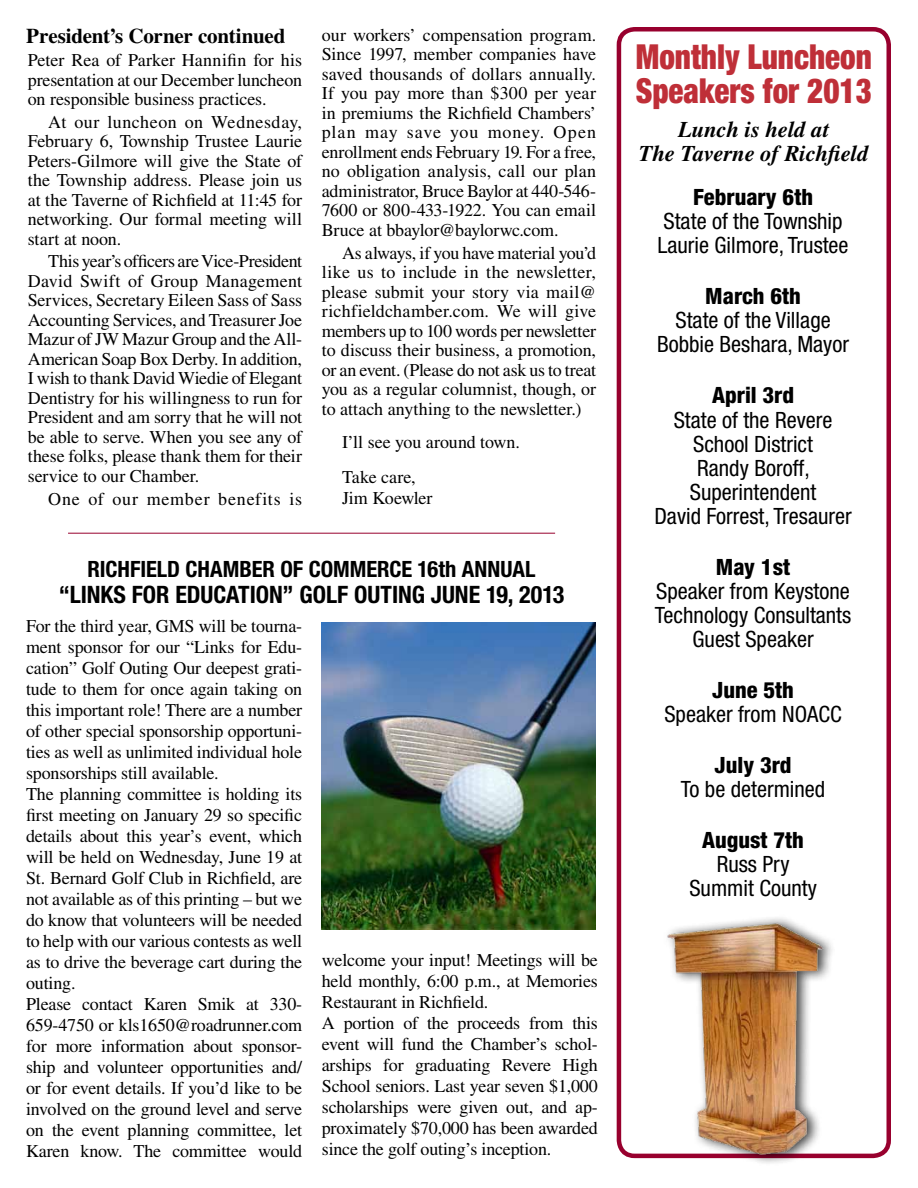
<style>
.page{position:relative;width:918px;height:1188px;background:#fff}
.page>*{position:absolute;margin:0;border:0;box-sizing:border-box;transform-origin:0 0}
.t1{font:900 condensed 34.5px/34.5px "Helvetica Neue";color:#bf2f38;scale:.9 1}
.t2{font:700 condensed 24px "Helvetica Neue";color:#000}
.t3{font:condensed 22.5px/24px "Helvetica Neue";color:#000;text-align:center}
.t4{font:800 condensed 22.5px "Helvetica Neue";color:#000}
.t5{font:700 condensed 22.5px "Helvetica Neue";color:#000}
.t6{font:italic 700 22.5px/24px "Times";letter-spacing:-.005em;color:#000;text-align:center}
.t7{font:700 21px "Times";letter-spacing:-.01em;color:#000}
.t8{font:18px/19.5px "Times";letter-spacing:-.01em;color:#000;text-align:justify}
.t9{font:18px "Times";letter-spacing:.04em;color:#000}
</style>
<div class="page">
<div style="left:617px;top:27px;width:274px;height:1131px;border:4px solid #98002e;border-radius:16px"></div>
<div style="left:663px;top:915px;width:174px;height:251px;background:#000;opacity:.75"></div>
<img style="left:666px;top:922px;width:158px;height:232px">
<img style="left:322px;top:622px;width:273px;height:307px">
<hr style="left:68px;top:533px;width:487px;height:1px;background:#98002e">
<p class="t7" style="left:26px;top:24px;width:261px">President’s Corner continued</p>
<p class="t8" style="left:28px;top:50px;width:276px">Peter Rea of Parker Hannifin for his presentation at our December luncheon on responsible business practices.</p>
<p class="t8" style="left:28px;top:112px;width:276px;text-indent:20px">At our luncheon on Wednesday, February 6, Township Trustee Laurie Peters-Gilmore will give the State of the Township address. Please join us at the Taverne of Richfield at 11:45 for networking. Our formal meeting will start at noon.</p>
<p class="t8" style="left:28px;top:252px;width:276px;text-indent:20px">This year’s officers are Vice-President David Swift of Group Management Services, Secretary Eileen Sass of Sass Accounting Services, and Treasurer Joe Mazur of JW Mazur Group and the All-American Soap Box Derby. In addition, I wish to thank David Wiedie of Elegant Dentistry for his willingness to run for President and am sorry that he will not be able to serve. When you see any of these folks, please thank them for their service to our Chamber.</p>
<p class="t9" style="left:48px;top:488px;width:255px">One of our member benefits is</p>
<p class="t8" style="left:322px;top:25px;width:276px">our workers’ compensation program.<br>Since 1997, member companies have saved thousands of dollars annually.<br>If you pay more than $300 per year in premiums the Richfield Chambers’ plan may save you money. Open enrollment ends February 19. For a free, no obligation analysis, call our plan administrator, Bruce Baylor at 440-546- 7600 or 800-433-1922. You can email Bruce at bbaylor@baylorwc.com.</p>
<p class="t8" style="left:322px;top:243px;width:276px;text-indent:20px">As always, if you have material you’d like us to include in the newsletter, please submit your story via mail@ richfieldchamber.com. We will give members up to 100 words per newsletter to discuss their business, a promotion, or an event. (Please do not ask us to treat you as a regular columnist, though, or to attach anything to the newsletter.)</p>
<p class="t8" style="left:342px;top:424px;width:179px;line-height:35px">I’ll see you around town.<br>Take care,</p>
<p class="t8" style="left:342px;top:488px;width:92px">Jim Koewler</p>
<p class="t5" style="left:88px;top:556px;width:450px">RICHFIELD CHAMBER OF COMMERCE 16th ANNUAL</p>
<h2 class="t2" style="left:59px;top:580px;width:507px">“LINKS FOR EDUCATION” GOLF OUTING JUNE 19, 2013</h2>
<p class="t8" style="left:26px;top:615px;width:278px;line-height:21px;text-align:left">For the third year, GMS will be tourna&shy;ment sponsor for our “Links for Edu&shy;cation” Golf Outing Our deepest grati&shy;tude to them for once again taking on this important role! There are a number of other special sponsorship opportuni&shy;ties as well as unlimited individual hole sponsorships still available.<br>The planning committee is holding its first meeting on January 29 so specific details about this year’s event, which will be held on Wednesday, June 19 at St. Bernard Golf Club in Richfield, are not available as of this printing – but we do know that volunteers will be needed to help with our various contests as well as to drive the beverage cart during the outing.<br>Please contact Karen Smik at 330- 659-4750 or kls1650@roadrunner.com for more information about sponsor&shy;ship and volunteer opportunities and/ or for event details. If you’d like to be involved on the ground level and serve on the event planning committee, let Karen know. The committee would</p>
<p class="t8" style="left:322px;top:950px;width:278px;line-height:21px;text-align:left">welcome your input! Meetings will be held monthly, 6:00 p.m., at Memories Restaurant in Richfield.<br>A portion of the proceeds from this event will fund the Chamber’s schol&shy;arships for graduating Revere High School seniors. Last year seven $1,000 scholarships were given out, and ap&shy;proximately $70,000 has been awarded since the golf outing’s inception.</p>
<h1 class="t1" style="left:636px;top:39px;width:264px">Monthly Luncheon<br>Speakers for 2013</h1>
<p class="t6" style="left:639px;top:117px;width:231px">Lunch is held at<br>The Taverne of Richfield</p>
<p class="t4" style="left:693px;top:184px;width:122px">February 6th</p>
<p class="t3" style="left:658px;top:209px;width:193px;text-align:left">State of the Township<br>Laurie Gilmore, Trustee</p>
<p class="t4" style="left:705px;top:283px;width:97px">March 6th</p>
<p class="t3" style="left:657px;top:308px;width:193px">State of the Village<br>Bobbie Beshara, Mayor</p>
<p class="t4" style="left:712px;top:382px;width:83px">April 3rd</p>
<p class="t3" style="left:654px;top:407px;width:199px">State of the Revere<br>School District<br>Randy Boroff,<br>Superintendent<br>David Forrest, Tresaurer</p>
<p class="t4" style="left:716px;top:553px;width:76px">May 1st</p>
<p class="t3" style="left:655px;top:578px;width:198px">Speaker from Keystone<br>Technology Consultants<br>Guest Speaker</p>
<p class="t4" style="left:712px;top:676px;width:83px">June 5th</p>
<p class="t3" style="left:664px;top:701px;width:179px">Speaker from NOACC</p>
<p class="t4" style="left:715px;top:751px;width:78px">July 3rd</p>
<p class="t3" style="left:681px;top:776px;width:146px">To be determined</p>
<p class="t4" style="left:702px;top:826px;width:103px">August 7th</p>
<p class="t3" style="left:689px;top:852px;width:129px">Russ Pry<br>Summit County</p>
</div>
